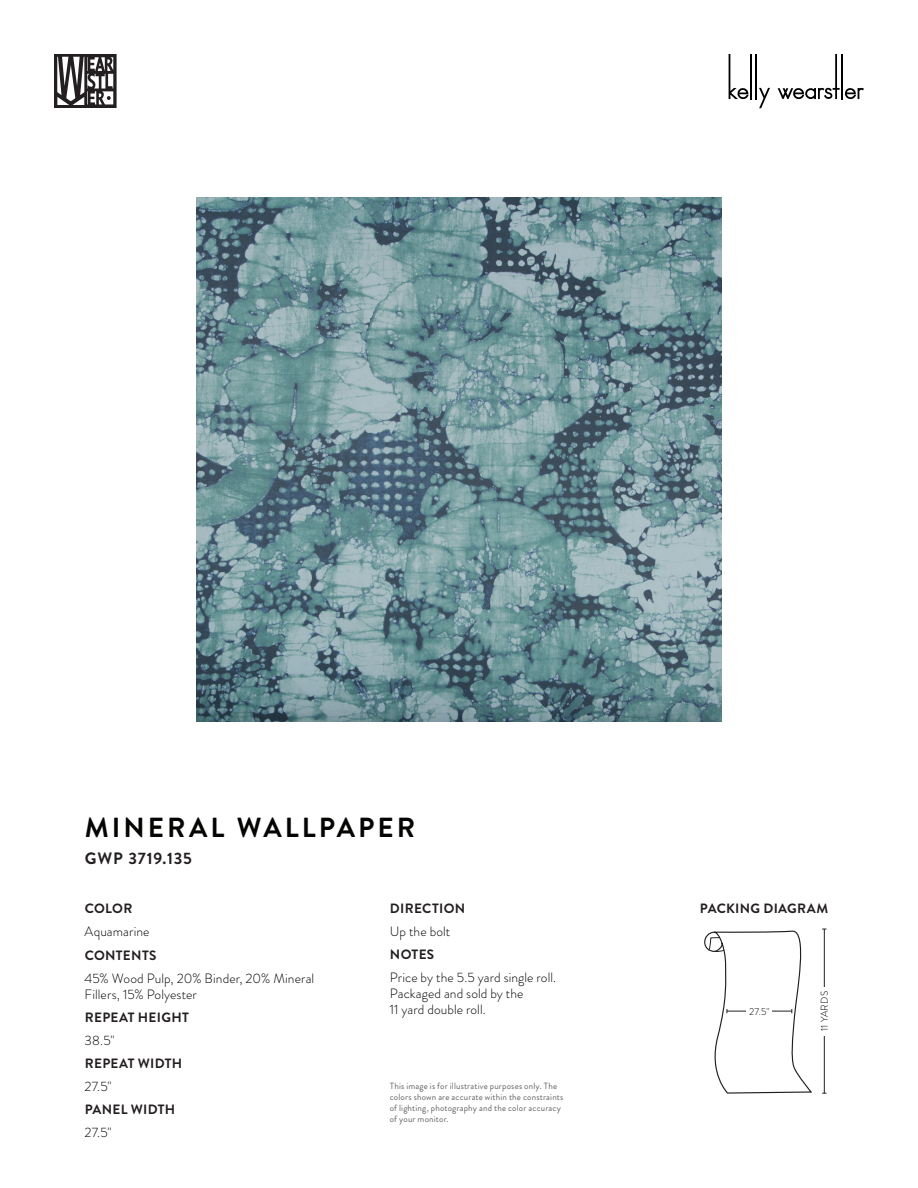
<style>
.page{position:relative;width:918px;height:1188px;background:#fff}
.page>*{position:absolute;margin:0;border:0;box-sizing:border-box;transform-origin:0 0}
.Product_Name{font:700 27.6px "Brandon Grotesque";letter-spacing:.11em;color:#040503}
.Materials{font:700 16.5px "Brandon Grotesque";letter-spacing:.055em;color:#231f20}
.Materials_H1{font:300 13.5px/16.2px "Brandon Grotesque";letter-spacing:.01em;color:#000}
.Materials_H1-2{font:700 13.5px "Brandon Grotesque";letter-spacing:.025em;color:#231f20}
.Materials_H1-3{font:300 9.9px "Brandon Grotesque";letter-spacing:.015em;color:#000}
.t1{font:9px/10.8px "Brandon Grotesque";letter-spacing:.02em;color:#636366}
</style>
<div class="page">
<svg style="left:54px;top:54px;width:63px;height:54px"></svg>
<hr style="left:750px;top:54px;width:2px;height:45px;background:#000">
<hr style="left:755px;top:54px;width:2px;height:45px;background:#000">
<svg style="left:759px;top:88px;width:11px;height:20px"></svg>
<svg style="left:778px;top:54px;width:86px;height:45px"></svg>
<svg style="left:729px;top:54px;width:20px;height:45px"></svg>
<img style="left:197px;top:197px;width:524px;height:525px">
<hr style="left:824px;top:929px;width:1px;height:164px;background:#231f20">
<svg style="left:704px;top:931px;width:107px;height:163px"></svg>
<div style="left:820px;top:987px;width:8px;height:48px;background:#fff"></div>
<div style="left:746px;top:1007px;width:26px;height:8px;background:#fff"></div>
<p class="Product_Name" style="left:85px;top:808px;width:332px">MINERAL WALLPAPER</p>
<p class="Materials" style="left:85px;top:846px;width:109px">GWP 3719.135</p>
<p class="Materials_H1-2" style="left:85px;top:899px;width:49px">COLOR</p>
<p class="Materials_H1" style="left:85px;top:923px;width:66px">Aquamarine</p>
<p class="Materials_H1-2" style="left:85px;top:946px;width:73px">CONTENTS</p>
<p class="Materials_H1" style="left:85px;top:970px;width:231px">45% Wood Pulp, 20% Binder, 20% Mineral<br>Fillers, 15% Polyester</p>
<p class="Materials_H1-2" style="left:85px;top:1008px;width:106px">REPEAT HEIGHT</p>
<p class="Materials_H1" style="left:85px;top:1032px;width:31px">38.5"</p>
<p class="Materials_H1-2" style="left:85px;top:1054px;width:99px">REPEAT WIDTH</p>
<p class="Materials_H1" style="left:85px;top:1079px;width:28px">27.5"</p>
<p class="Materials_H1-2" style="left:85px;top:1100px;width:92px">PANEL WIDTH</p>
<p class="Materials_H1" style="left:85px;top:1125px;width:28px">27.5"</p>
<p class="Materials_H1-2" style="left:390px;top:899px;width:77px">DIRECTION</p>
<p class="Materials_H1" style="left:390px;top:923px;width:62px">Up the bolt</p>
<p class="Materials_H1-2" style="left:390px;top:945px;width:46px">NOTES</p>
<p class="Materials_H1" style="left:390px;top:969px;width:168px">Price by the 5.5 yard single roll.<br>Packaged and sold by the<br>11 yard double roll.</p>
<p class="t1" style="left:390px;top:1081px;width:175px">This image is for illustrative purposes only. The colors shown are accurate within the constraints of lighting, photography and the color accuracy of your monitor.</p>
<p class="Materials_H1-2" style="left:700px;top:899px;width:130px">PACKING DIAGRAM</p>
<p class="Materials_H1-3" style="left:749px;top:1004px;width:22px">27.5"</p>
<p class="Materials_H1-3" style="left:818px;top:1031px;width:42px;rotate:-90deg">11 YARDS</p>
</div>
